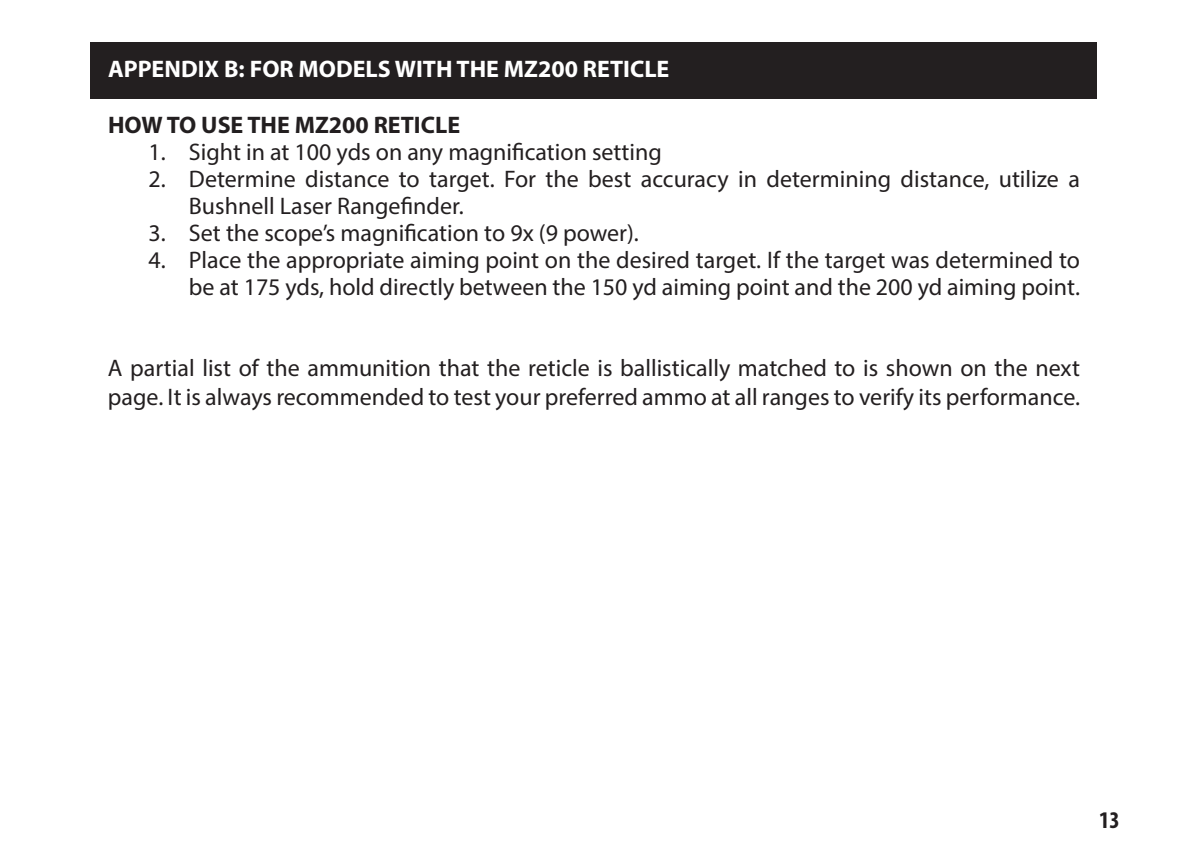
<style>
.page{position:relative;width:1188px;height:864px;background:#fff}
.page>*{position:absolute;margin:0;border:0;box-sizing:border-box;transform-origin:0 0}
.t1{font:24px/27px "Myriad Pro";color:#231f20}
.t2{font:700 24px "Myriad Pro";color:#fff}
.t3{font:700 24px "Myriad Pro";color:#231f20}
.t4{font:700 condensed 24px "Myriad Pro";color:#231f20}
</style>
<div class="page">
<div style="left:91px;top:43px;width:1006px;height:56px;background:#231f20"></div>
<p class="t2" style="left:108px;top:53px;width:563px">APPENDIX B: FOR MODELS WITH THE MZ200 RETICLE</p>
<p class="t3" style="left:108px;top:109px;width:354px">HOW TO USE THE MZ200 RETICLE</p>
<p class="t1" style="left:148px;top:138px;width:515px">1. Sight in at 100 yds on any magnification setting</p>
<p class="t1" style="left:189px;top:165px;width:893px;text-indent:-40px">2. Determine distance to target. For the best accuracy in determining distance, utilize a<br>Bushnell Laser Rangefinder.</p>
<p class="t1" style="left:148px;top:219px;width:492px">3. Set the scope’s magnification to 9x (9 power).</p>
<p class="t1" style="left:148px;top:246px;width:933px;text-align:right">4. Place the appropriate aiming point on the desired target. If the target was determined to be at 175 yds, hold directly between the 150 yd aiming point and the 200 yd aiming point.</p>
<p class="t1" style="left:108px;top:353px;width:974px;line-height:28.8px">A partial list of the ammunition that the reticle is ballistically matched to is shown on the next page. It is always recommended to test your preferred ammo at all ranges to verify its performance.</p>
<p class="t4" style="left:1099px;top:805px;width:22px">13</p>
</div>
